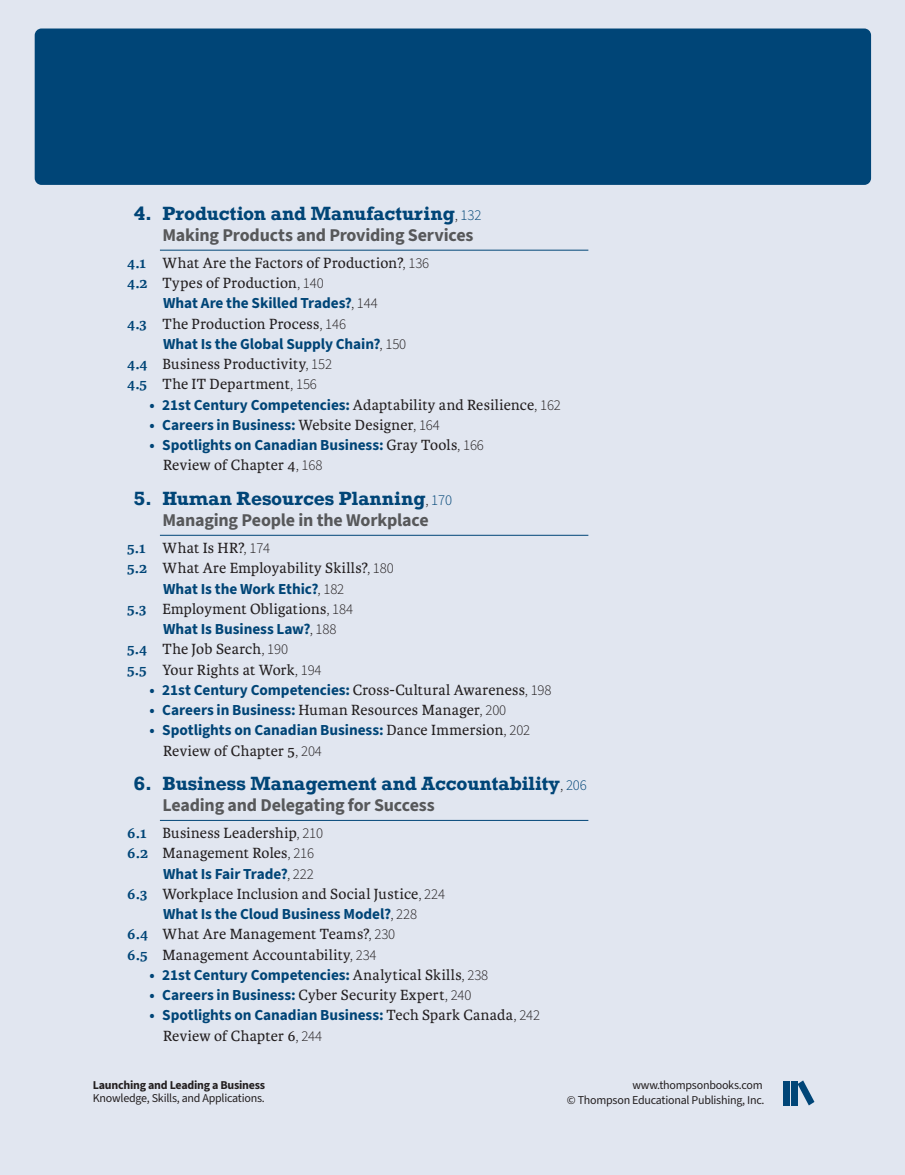
<style>
.page{position:relative;width:905px;height:1175px;background:#fff}
.page>*{position:absolute;margin:0;border:0;box-sizing:border-box;transform-origin:0 0}
.t1{font:700 18px "Rockwell Nova";color:#004577}
.TOC_Chaptersubtitle{font:700 18px "Source Sans 3";letter-spacing:-.01em;color:#57585a}
.TOC_H1{font:15.75px "Karmina";letter-spacing:.015em;color:#231f20}
.TOC_Body_Text_Chapter_Review{font:15.75px "Karmina";letter-spacing:.015em;color:#231f20}
.TOC_Body_Text_Literacy{font:700 15.3px "Source Sans 3";letter-spacing:-.005em;color:#004577}
.TOC_Body_Text_Insights_None{font:700 15.3px "Source Sans 3";letter-spacing:-.005em;color:#004577}
.t2{font:12px/14.9px "Source Sans 3";letter-spacing:-.02em;color:#231f20;text-align:right}
.t3{font:700 12px "Source Sans 3";letter-spacing:-.02em;color:#231f20}
.s1{font-family:"Source Sans 3";font-weight:300;font-size:15px;color:#231f20}
.s2{font-family:"Source Sans 3";font-weight:300;font-size:15px}
.s3{font-weight:700;color:#004577}
.s4{font-weight:300;font-size:15px;color:#231f20}
.s5{font-family:"Karmina";font-weight:400;font-size:15.75px;color:#231f20}
.s6{font-family:"Source Sans 3";font-weight:700;font-size:15.3px;color:#004577}
</style>
<div class="page">
<div style="left:0;top:0;width:904px;height:1174px;background:#e1e6f0"></div>
<div style="left:35px;top:28px;width:836px;height:157px;background:#004577;border-radius:7px"></div>
<svg style="left:797px;top:1080px;width:17px;height:25px"></svg>
<div style="left:783px;top:1080px;width:6px;height:25px;background:#004577"></div>
<div style="left:791px;top:1080px;width:6px;height:25px;background:#004577"></div>
<hr style="left:160px;top:250px;width:428px;height:1px;background:#004577">
<hr style="left:160px;top:535px;width:428px;height:1px;background:#004577">
<hr style="left:160px;top:820px;width:428px;height:1px;background:#004577">
<p class="t1" style="left:134px;top:202px;width:349px">4. Production and Manufacturing<span class="s1">,</span> <span class="s2">132</span></p>
<p class="TOC_Chaptersubtitle" style="left:162px;top:223px;width:312px">Making Products and Providing Services</p>
<p class="TOC_H1" style="left:127px;top:254px;width:303px"><span class="s3">4.1</span> What Are the Factors of Production?<span class="s2">, 136</span></p>
<p class="TOC_H1" style="left:127px;top:274px;width:198px"><span class="s3">4.2</span> Types of Production<span class="s2">, 140</span></p>
<p class="TOC_Body_Text_Insights_None" style="left:163px;top:293px;width:216px">What Are the Skilled Trades?<span class="s4">, 144</span></p>
<p class="TOC_H1" style="left:127px;top:315px;width:220px"><span class="s3">4.3</span> The Production Process<span class="s2">, 146</span></p>
<p class="TOC_Body_Text_Literacy" style="left:163px;top:333px;width:245px">What Is the Global Supply Chain?<span class="s4">, 150</span></p>
<p class="TOC_H1" style="left:127px;top:355px;width:206px"><span class="s3">4.4</span> Business Productivity<span class="s2">, 152</span></p>
<p class="TOC_H1" style="left:127px;top:375px;width:191px"><span class="s3">4.5</span> The IT Department<span class="s2">, 156</span></p>
<p class="TOC_Body_Text_Literacy" style="left:150px;top:394px;width:413px">• 21st Century Competencies: <span class="s5">Adaptability and Resilience</span><span class="s4">, 162</span></p>
<p class="TOC_Body_Text_Literacy" style="left:150px;top:414px;width:292px">• Careers in Business: <span class="s5">Website Designer</span><span class="s4">, 164</span></p>
<p class="TOC_Body_Text_Literacy" style="left:150px;top:435px;width:336px">• Spotlights on Canadian Business: <span class="s5">Gray Tools</span><span class="s4">, 166</span></p>
<p class="TOC_Body_Text_Chapter_Review" style="left:163px;top:456px;width:161px">Review of Chapter 4<span class="s2">, 168</span></p>
<p class="t1" style="left:134px;top:487px;width:320px">5. Human Resources Planning<span class="s1">,</span> <span class="s2">170</span></p>
<p class="TOC_Chaptersubtitle" style="left:162px;top:508px;width:268px">Managing People in the Workplace</p>
<p class="TOC_H1" style="left:127px;top:539px;width:145px"><span class="s3">5.1</span> What Is HR?<span class="s2">, 174</span></p>
<p class="TOC_H1" style="left:127px;top:559px;width:268px"><span class="s3">5.2</span> What Are Employability Skills?<span class="s2">, 180</span></p>
<p class="TOC_Body_Text_Insights_None" style="left:163px;top:578px;width:183px">What Is the Work Ethic?<span class="s4">, 182</span></p>
<p class="TOC_H1" style="left:127px;top:600px;width:227px"><span class="s3">5.3</span> Employment Obligations<span class="s2">, 184</span></p>
<p class="TOC_Body_Text_Literacy" style="left:163px;top:618px;width:175px">What Is Business Law?<span class="s4">, 188</span></p>
<p class="TOC_H1" style="left:127px;top:640px;width:162px"><span class="s3">5.4</span> The Job Search<span class="s2">, 190</span></p>
<p class="TOC_H1" style="left:127px;top:660px;width:196px"><span class="s3">5.5</span> Your Rights at Work<span class="s2">, 194</span></p>
<p class="TOC_Body_Text_Literacy" style="left:150px;top:679px;width:403px">• 21st Century Competencies: <span class="s5">Cross-Cultural Awareness</span><span class="s4">, 198</span></p>
<p class="TOC_H1" style="left:150px;top:701px;width:358px"><span class="s6">• Careers in Business:</span> Human Resources Manager<span class="s2">, 200</span></p>
<p class="TOC_Body_Text_Literacy" style="left:150px;top:720px;width:382px">• Spotlights on Canadian Business: <span class="s5">Dance Immersion</span><span class="s4">, 202</span></p>
<p class="TOC_Body_Text_Chapter_Review" style="left:163px;top:741px;width:160px">Review of Chapter 5<span class="s2">, 204</span></p>
<p class="t1" style="left:134px;top:772px;width:454px">6. Business Management and Accountability<span class="s1">,</span> <span class="s2">206</span></p>
<p class="TOC_Chaptersubtitle" style="left:162px;top:793px;width:274px">Leading and Delegating for Success</p>
<p class="TOC_H1" style="left:127px;top:824px;width:197px"><span class="s3">6.1</span> Business Leadership<span class="s2">, 210</span></p>
<p class="TOC_H1" style="left:127px;top:844px;width:188px"><span class="s3">6.2</span> Management Roles<span class="s2">, 216</span></p>
<p class="TOC_Body_Text_Insights_None" style="left:163px;top:863px;width:152px">What Is Fair Trade?<span class="s4">, 222</span></p>
<p class="TOC_H1" style="left:127px;top:885px;width:319px"><span class="s3">6.3</span> Workplace Inclusion and Social Justice<span class="s2">, 224</span></p>
<p class="TOC_Body_Text_Literacy" style="left:163px;top:903px;width:255px">What Is the Cloud Business Model?<span class="s4">, 228</span></p>
<p class="TOC_H1" style="left:127px;top:925px;width:269px"><span class="s3">6.4</span> What Are Management Teams?<span class="s2">, 230</span></p>
<p class="TOC_H1" style="left:127px;top:945px;width:251px"><span class="s3">6.5</span> Management Accountability<span class="s2">, 234</span></p>
<p class="TOC_Body_Text_Literacy" style="left:150px;top:964px;width:340px">• 21st Century Competencies: <span class="s5">Analytical Skills</span><span class="s4">, 238</span></p>
<p class="TOC_Body_Text_Literacy" style="left:150px;top:984px;width:323px">• Careers in Business: <span class="s5">Cyber Security Expert</span><span class="s4">, 240</span></p>
<p class="TOC_Body_Text_Literacy" style="left:150px;top:1005px;width:392px">• Spotlights on Canadian Business: <span class="s5">Tech Spark Canada</span><span class="s4">, 242</span></p>
<p class="TOC_Body_Text_Chapter_Review" style="left:163px;top:1026px;width:160px">Review of Chapter 6<span class="s2">, 244</span></p>
<p class="t3" style="left:93px;top:1076px;width:174px">Launching and Leading a Business</p>
<p class="t2" style="left:93px;top:1091px;width:173px">Knowledge, Skills, and Applications.</p>
<p class="t2" style="left:567px;top:1077px;width:199px">www.thompsonbooks.com<br>© Thompson Educational Publishing, Inc.</p>
</div>
